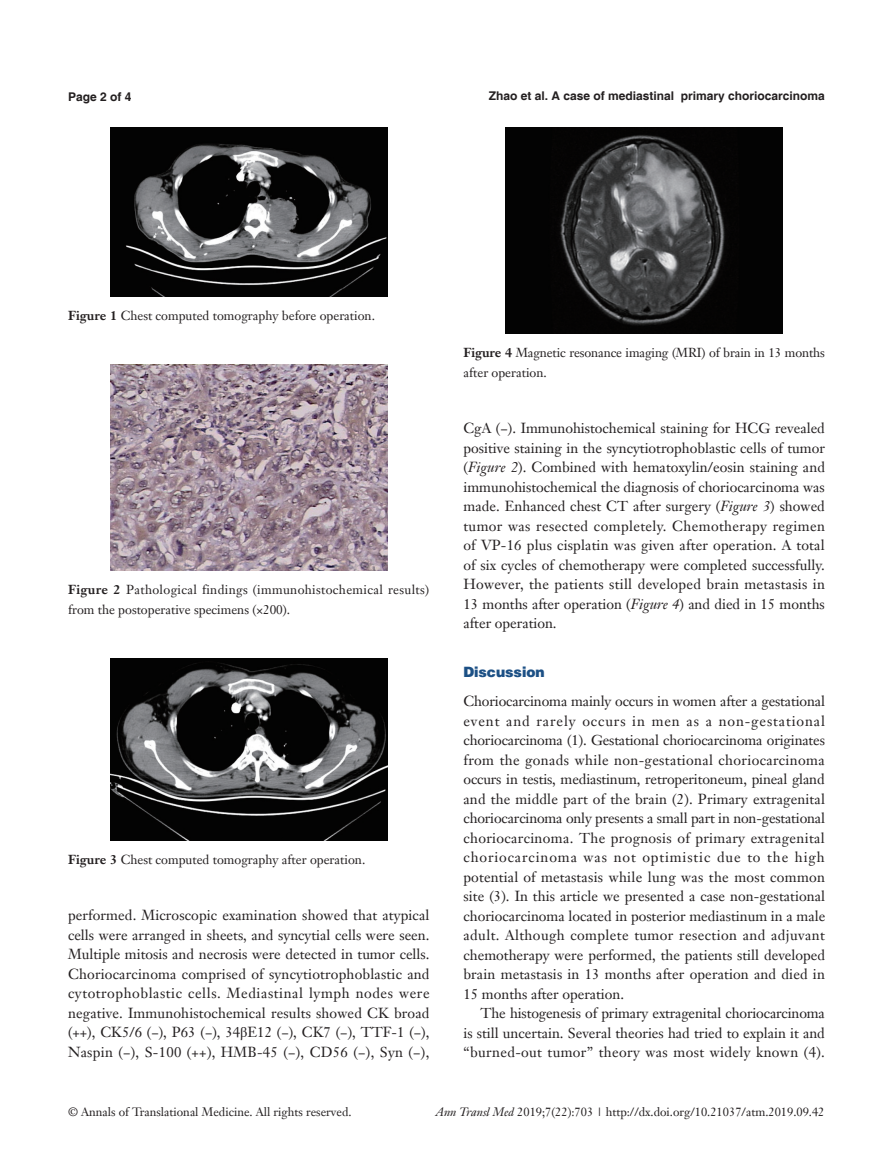
<style>
.page{position:relative;width:893px;height:1170px;background:#fff}
.page>*{position:absolute;margin:0;border:0;box-sizing:border-box;transform-origin:0 0}
.t1{font:14.25px/19.5px "Janson Text LT";letter-spacing:.01em;color:#231f20;text-align:justify}
.t2{font:900 14.25px "Helvetica";color:#1c5085}
.t3{font:12.75px/19.5px "Janson Text LT";color:#231f20}
.t4{font:12.75px/19.5px "Janson Text LT";letter-spacing:.025em;color:#231f20}
.t5{font:12px "Janson Text LT";color:#231f20}
.t6{font:700 12px "Helvetica";color:#231f20}
.s1{font-weight:700}
.s2{font-family:"Times New Roman"}
.s3{font-style:italic}
</style>
<div class="page">
<img style="left:111px;top:128px;width:276px;height:168px">
<img style="left:111px;top:364px;width:276px;height:206px">
<img style="left:111px;top:658px;width:276px;height:182px">
<img style="left:506px;top:128px;width:276px;height:205px">
<p class="t6" style="left:68px;top:89px;width:65px">Page 2 of 4</p>
<p class="t6" style="left:489px;top:88px;width:338px">Zhao et al. A case of mediastinal primary choriocarcinoma</p>
<p class="t3" style="left:68px;top:306px;width:308px"><span class="s1">Figure 1</span> Chest computed tomography before operation.</p>
<p class="t4" style="left:68px;top:580px;width:363px"><span class="s1">Figure 2</span> Pathological findings (immunohistochemical results) from the postoperative specimens (×200).</p>
<p class="t3" style="left:68px;top:849px;width:299px"><span class="s1">Figure 3</span> Chest computed tomography after operation.</p>
<p class="t1" style="left:68px;top:905px;width:363px">performed. Microscopic examination showed that atypical cells were arranged in sheets, and syncytial cells were seen.<br>Multiple mitosis and necrosis were detected in tumor cells.<br>Choriocarcinoma comprised of syncytiotrophoblastic and cytotrophoblastic cells. Mediastinal lymph nodes were negative. Immunohistochemical results showed CK broad (++), CK5/6 (−), P63 (−), 34<span class="s2">β</span>E12 (−), CK7 (−), TTF-1 (−), Naspin (−), S-100 (++), HMB-45 (−), CD56 (−), Syn (−),</p>
<p class="t3" style="left:463px;top:343px;width:363px"><span class="s1">Figure 4</span> Magnetic resonance imaging (MRI) of brain in 13 months after operation.</p>
<p class="t1" style="left:463px;top:418px;width:363px">CgA (−). Immunohistochemical staining for HCG revealed positive staining in the syncytiotrophoblastic cells of tumor (<span class="s3">Figure 2</span>). Combined with hematoxylin/eosin staining and immunohistochemical the diagnosis of choriocarcinoma was made. Enhanced chest CT after surgery (<span class="s3">Figure 3</span>) showed tumor was resected completely. Chemotherapy regimen of VP-16 plus cisplatin was given after operation. A total of six cycles of chemotherapy were completed successfully.<br>However, the patients still developed brain metastasis in 13 months after operation (<span class="s3">Figure 4</span>) and died in 15 months after operation.</p>
<p class="t2" style="left:463px;top:662px;width:83px">Discussion</p>
<p class="t1" style="left:463px;top:691px;width:363px">Choriocarcinoma mainly occurs in women after a gestational event and rarely occurs in men as a non-gestational choriocarcinoma (1). Gestational choriocarcinoma originates from the gonads while non-gestational choriocarcinoma occurs in testis, mediastinum, retroperitoneum, pineal gland and the middle part of the brain (2). Primary extragenital choriocarcinoma only presents a small part in non-gestational choriocarcinoma. The prognosis of primary extragenital choriocarcinoma was not optimistic due to the high potential of metastasis while lung was the most common site (3). In this article we presented a case non-gestational choriocarcinoma located in posterior mediastinum in a male adult. Although complete tumor resection and adjuvant chemotherapy were performed, the patients still developed brain metastasis in 13 months after operation and died in 15 months after operation.</p>
<p class="t1" style="left:463px;top:1003px;width:363px;text-indent:17px">The histogenesis of primary extragenital choriocarcinoma is still uncertain. Several theories had tried to explain it and “burned-out tumor” theory was most widely known (4).</p>
<p class="t5" style="left:68px;top:1104px;width:285px">© Annals of Translational Medicine. All rights reserved.</p>
<p class="t5" style="left:436px;top:1104px;width:390px"><span class="s3">Ann Transl Med</span> 2019;7(22):703 | http://dx.doi.org/10.21037/atm.2019.09.42</p>
</div>
